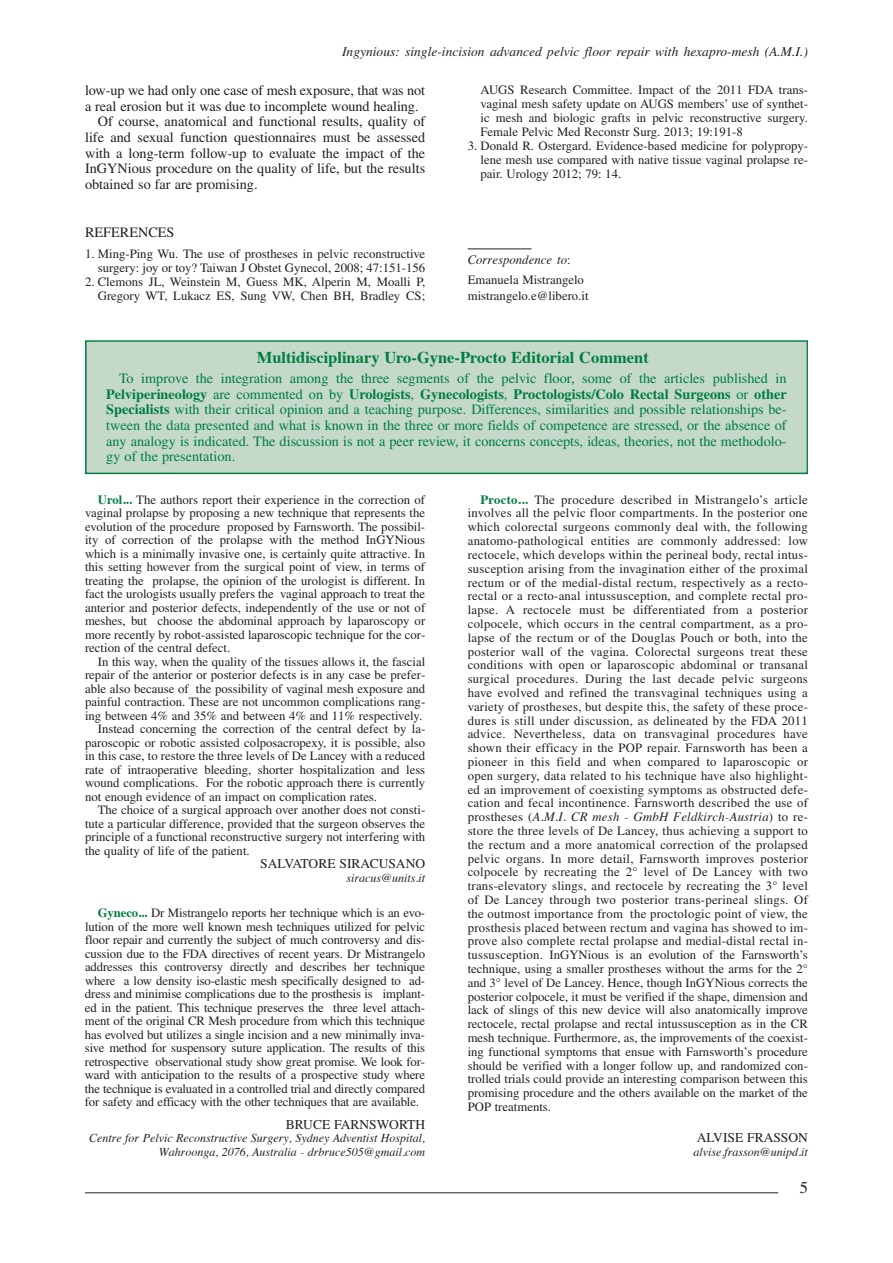
<style>
.page{position:relative;width:893px;height:1263px;background:#fff}
.page>*{position:absolute;margin:0;border:0;box-sizing:border-box;transform-origin:0 0}
.t1{font:700 16.5px "Times";color:#007d40}
.t2{font:16.5px "Times";color:#231f20}
.t3{font:14.25px/15.6px "Times";color:#007d40;text-align:justify}
.t4{font:14.25px "Times";color:#231f20}
.t5{font:italic 13.5px "Times";color:#231f20}
.t6{font:13.5px "Times";color:#231f20}
.t7{font:12.75px/13.8px "Times";color:#231f20;text-align:justify}
.t8{font:italic 12px/13.5px "Times";color:#231f20;text-align:right}
.s1{font-style:italic}
.s2{font-weight:700}
.s3{font-weight:700;color:#007d40}
</style>
<div class="page">
<hr style="left:85px;top:1192px;width:693px;height:1px;background:#231f20">
<hr style="left:468px;top:249px;width:63px;height:1px;background:#231f20">
<div style="left:87px;top:342px;width:719px;height:131px;background:#c4d9ca"></div>
<div style="left:85px;top:340px;width:723px;height:134px;border:2px solid #007d40"></div>
<p class="t5" style="left:342px;top:47px;width:467px">Ingynious: single-incision advanced pelvic floor repair with hexapro-mesh (A.M.I.)</p>
<p class="t4" style="left:85px;top:85px;width:342px">low-up we had only one case of mesh exposure, that was not</p>
<p class="t4" style="left:85px;top:101px;width:335px">a real erosion but it was due to incomplete wound healing.</p>
<p class="t4" style="left:98px;top:117px;width:329px">Of course, anatomical and functional results, quality of</p>
<p class="t4" style="left:85px;top:132px;width:342px">life and sexual function questionnaires must be assessed</p>
<p class="t4" style="left:85px;top:148px;width:342px">with a long-term follow-up to evaluate the impact of the</p>
<p class="t4" style="left:85px;top:164px;width:342px">InGYNious procedure on the quality of life, but the results</p>
<p class="t4" style="left:85px;top:179px;width:174px">obtained so far are promising.</p>
<p class="t4" style="left:85px;top:228px;width:91px">REFERENCES</p>
<p class="t7" style="left:85px;top:248px;width:342px;text-align:right">1. Ming-Ping Wu. The use of prostheses in pelvic reconstructive surgery: joy or toy? Taiwan J Obstet Gynecol, 2008; 47:151-156</p>
<p class="t7" style="left:85px;top:276px;width:342px;text-align:right">2. Clemons JL, Weinstein M, Guess MK, Alperin M, Moalli P,<br>Gregory WT, Lukacz ES, Sung VW, Chen BH, Bradley CS;</p>
<p class="t7" style="left:480px;top:84px;width:329px">AUGS Research Committee. Impact of the 2011 FDA trans&shy;vaginal mesh safety update on AUGS members’ use of synthet&shy;ic mesh and biologic grafts in pelvic reconstructive surgery.<br>Female Pelvic Med Reconstr Surg. 2013; 19:191-8</p>
<p class="t7" style="left:480px;top:140px;width:329px;text-indent:-13px">3. Donald R. Ostergard. Evidence-based medicine for polypropy&shy;lene mesh use compared with native tissue vaginal prolapse re&shy;pair. Urology 2012; 79: 14.</p>
<p class="t7" style="left:468px;top:251px;width:118px;line-height:20px"><span class="s1">Correspondence to</span>:<br>Emanuela Mistrangelo</p>
<p class="t7" style="left:468px;top:290px;width:122px">mistrangelo.e@libero.it</p>
<p class="t1" style="left:257px;top:350px;width:394px">Multidisciplinary Uro-Gyne-Procto Editorial Comment</p>
<p class="t3" style="left:106px;top:372px;width:682px;text-indent:13px">To improve the integration among the three segments of the pelvic floor, some of the articles published in <span class="s2">Pelviperineology</span> are commented on by <span class="s2">Urologists</span>, <span class="s2">Gynecologists</span>, <span class="s2">Proctologists/Colo Rectal Surgeons</span> or <span class="s2">other Specialists</span> with their critical opinion and a teaching purpose. Differences, similarities and possible relationships be&shy;tween the data presented and what is known in the three or more fields of competence are stressed, or the absence of any analogy is indicated. The discussion is not a peer review, it concerns concepts, ideas, theories, not the methodolo&shy;gy of the presentation.</p>
<p class="t7" style="left:85px;top:494px;width:342px;text-indent:13px"><span class="s3">Urol...</span> The authors report their experience in the correction of vaginal prolapse by proposing a new technique that represents the evolution of the procedure proposed by Farnsworth. The possibil&shy;ity of correction of the prolapse with the method InGYNious which is a minimally invasive one, is certainly quite attractive. In this setting however from the surgical point of view, in terms of treating the prolapse, the opinion of the urologist is different. In fact the urologists usually prefers the vaginal approach to treat the anterior and posterior defects, independently of the use or not of meshes, but choose the abdominal approach by laparoscopy or more recently by robot-assisted laparoscopic technique for the cor&shy;rection of the central defect.</p>
<p class="t7" style="left:98px;top:656px;width:329px">In this way, when the quality of the tissues allows it, the fascial</p>
<p class="t7" style="left:85px;top:669px;width:342px">repair of the anterior or posterior defects is in any case be prefer-</p>
<p class="t7" style="left:85px;top:683px;width:342px">able also because of the possibility of vaginal mesh exposure and</p>
<p class="t7" style="left:85px;top:696px;width:342px">painful contraction. These are not uncommon complications rang-</p>
<p class="t7" style="left:85px;top:710px;width:339px">ing between 4% and 35% and between 4% and 11% respectively.</p>
<p class="t7" style="left:98px;top:723px;width:329px">Instead concerning the correction of the central defect by la-</p>
<p class="t7" style="left:85px;top:737px;width:342px">paroscopic or robotic assisted colposacropexy, it is possible, also</p>
<p class="t7" style="left:85px;top:750px;width:342px">in this case, to restore the three levels of De Lancey with a reduced</p>
<p class="t7" style="left:85px;top:764px;width:342px">rate of intraoperative bleeding, shorter hospitalization and less</p>
<p class="t7" style="left:85px;top:777px;width:342px">wound complications. For the robotic approach there is currently</p>
<p class="t7" style="left:85px;top:791px;width:294px">not enough evidence of an impact on complication rates.</p>
<p class="t7" style="left:98px;top:804px;width:329px">The choice of a surgical approach over another does not consti-</p>
<p class="t7" style="left:85px;top:818px;width:342px">tute a particular difference, provided that the surgeon observes the</p>
<p class="t7" style="left:85px;top:831px;width:342px">principle of a functional reconstructive surgery not interfering with</p>
<p class="t7" style="left:85px;top:845px;width:166px">the quality of life of the patient.</p>
<p class="t6" style="left:260px;top:859px;width:166px">SALVATORE SIRACUSANO</p>
<p class="t8" style="left:346px;top:872px;width:80px">siracus@units.it</p>
<p class="t7" style="left:85px;top:907px;width:342px;text-indent:13px"><span class="s3">Gyneco...</span> Dr Mistrangelo reports her technique which is an evo&shy;lution of the more well known mesh techniques utilized for pelvic floor repair and currently the subject of much controversy and dis&shy;cussion due to the FDA directives of recent years. Dr Mistrangelo addresses this controversy directly and describes her technique where a low density iso-elastic mesh specifically designed to ad&shy;dress and minimise complications due to the prosthesis is implant&shy;ed in the patient. This technique preserves the three level attach&shy;ment of the original CR Mesh procedure from which this technique has evolved but utilizes a single incision and a new minimally inva&shy;sive method for suspensory suture application. The results of this retrospective observational study show great promise. We look for&shy;ward with anticipation to the results of a prospective study where the technique is evaluated in a controlled trial and directly compared for safety and efficacy with the other techniques that are available.</p>
<p class="t6" style="left:286px;top:1119px;width:141px">BRUCE FARNSWORTH</p>
<p class="t8" style="left:89px;top:1132px;width:338px">Centre for Pelvic Reconstructive Surgery, Sydney Adventist Hospital,<br>Wahroonga, 2076, Australia - drbruce505@gmail.com</p>
<p class="t7" style="left:468px;top:494px;width:342px;text-indent:13px"><span class="s3">Procto...</span> The procedure described in Mistrangelo’s article involves all the pelvic floor compartments. In the posterior one which colorectal surgeons commonly deal with, the following anatomo-pathological entities are commonly addressed: low rectocele, which develops within the perineal body, rectal intus&shy;susception arising from the invagination either of the proximal rectum or of the medial-distal rectum, respectively as a recto&shy;rectal or a recto-anal intussusception, and complete rectal pro&shy;lapse. A rectocele must be differentiated from a posterior colpocele, which occurs in the central compartment, as a pro&shy;lapse of the rectum or of the Douglas Pouch or both, into the posterior wall of the vagina. Colorectal surgeons treat these conditions with open or laparoscopic abdominal or transanal surgical procedures. During the last decade pelvic surgeons have evolved and refined the transvaginal techniques using a variety of prostheses, but despite this, the safety of these proce&shy;dures is still under discussion, as delineated by the FDA 2011 advice. Nevertheless, data on transvaginal procedures have shown their efficacy in the POP repair. Farnsworth has been a pioneer in this field and when compared to laparoscopic or open surgery, data related to his technique have also highlight&shy;ed an improvement of coexisting symptoms as obstructed defe&shy;cation and fecal incontinence. Farnsworth described the use of prostheses (<span class="s1">A.M.I. CR mesh - GmbH Feldkirch-Austria</span>) to re&shy;store the three levels of De Lancey, thus achieving a support to the rectum and a more anatomical correction of the prolapsed pelvic organs. In more detail, Farnsworth improves posterior colpocele by recreating the 2° level of De Lancey with two trans-elevatory slings, and rectocele by recreating the 3° level of De Lancey through two posterior trans-perineal slings. Of the outmost importance from the proctologic point of view, the prosthesis placed between rectum and vagina has showed to im&shy;prove also complete rectal prolapse and medial-distal rectal in&shy;tussusception. InGYNious is an evolution of the Farnsworth’s technique, using a smaller prostheses without the arms for the 2° and 3° level of De Lancey. Hence, though InGYNious corrects the posterior colpocele, it must be verified if the shape, dimension and lack of slings of this new device will also anatomically improve rectocele, rectal prolapse and rectal intussusception as in the CR mesh technique. Furthermore, as, the improvements of the coexist&shy;ing functional symptoms that ensue with Farnsworth’s procedure should be verified with a longer follow up, and randomized con&shy;trolled trials could provide an interesting comparison between this promising procedure and the others available on the market of the POP treatments.</p>
<p class="t6" style="left:697px;top:1133px;width:113px">ALVISE FRASSON</p>
<p class="t8" style="left:694px;top:1146px;width:116px">alvise.frasson@unipd.it</p>
<p class="t2" style="left:800px;top:1182px;width:10px">5</p>
</div>
